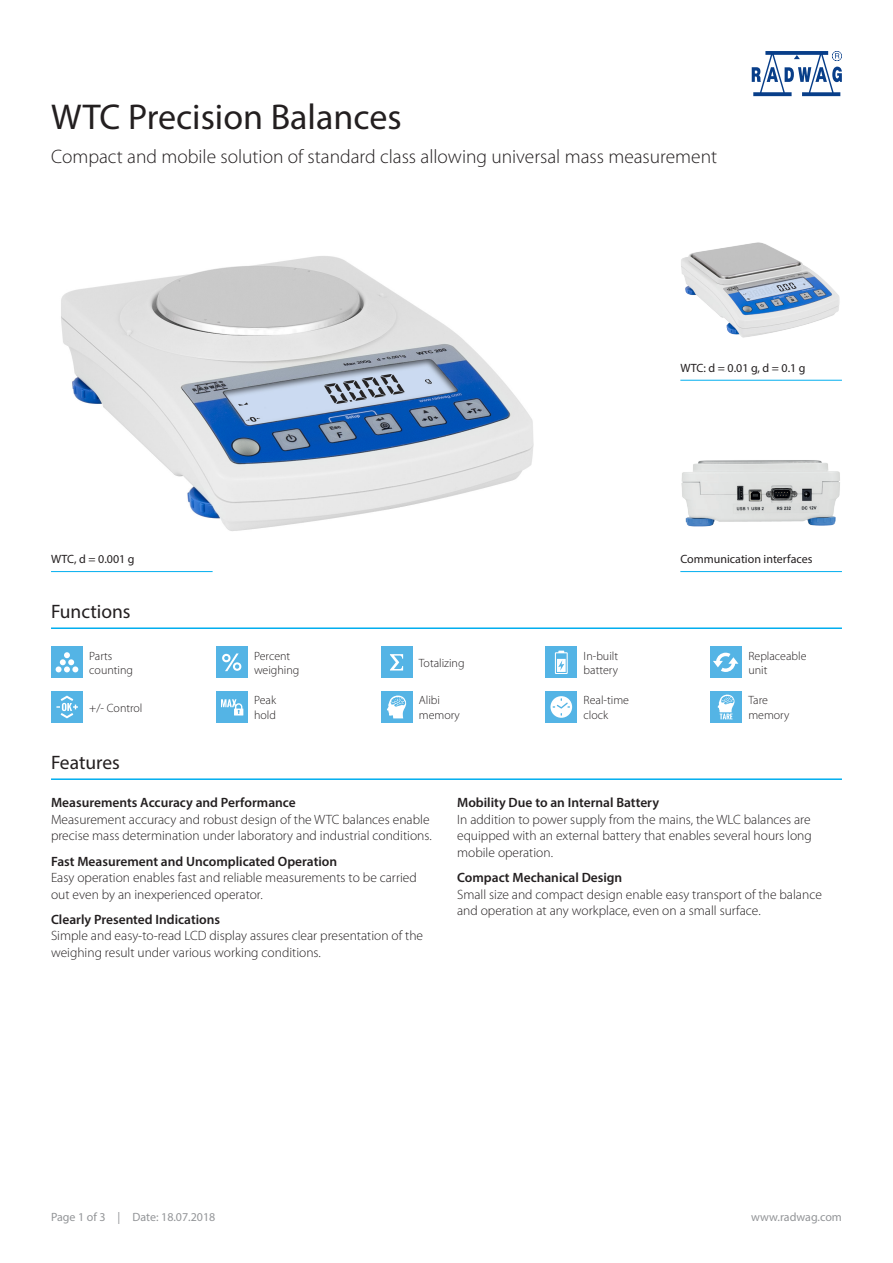
<style>
.page{position:relative;width:893px;height:1263px;background:#fff}
.page>*{position:absolute;margin:0;border:0;box-sizing:border-box;transform-origin:0 0}
.Nazwa_wagi{font:36px "Myriad Pro";color:#231f20}
.Podtytuł{font:300 19.5px "Myriad Pro";color:#231f20}
.Linia_grupa{font:19.5px "Myriad Pro";color:#231f20}
.Opis_wagi{font:300 13.5px/16.5px "Myriad Pro";color:#231f20}
.Ikony_podpisy{font:300 12px/14.4px "Myriad Pro";color:#231f20}
.Zdjęcia_podpisy{font:12px "Myriad Pro";color:#231f20}
.Pagina{font:12px "Myriad Pro";color:#939598}
.s1{font-weight:600}
</style>
<div class="page">
<svg style="left:752px;top:51px;width:90px;height:45px"></svg>
<img style="left:61px;top:256px;width:473px;height:275px">
<hr style="left:680px;top:571px;width:162px;height:1px;background:#00aeef">
<hr style="left:51px;top:571px;width:162px;height:1px;background:#00aeef">
<hr style="left:51px;top:627px;width:791px;height:2px;background:#00aeef">
<hr style="left:51px;top:778px;width:791px;height:2px;background:#00aeef">
<div style="left:51px;top:646px;width:32px;height:32px;background:#54b4e5"></div>
<svg style="left:56px;top:652px;width:22px;height:20px"></svg>
<div style="left:216px;top:646px;width:32px;height:32px;background:#54b4e5"></div>
<svg style="left:222px;top:653px;width:19px;height:18px"></svg>
<div style="left:51px;top:691px;width:32px;height:32px;background:#54b4e5"></div>
<svg style="left:56px;top:695px;width:22px;height:23px"></svg>
<div style="left:545px;top:646px;width:32px;height:32px;background:#54b4e5"></div>
<svg style="left:555px;top:651px;width:13px;height:23px"></svg>
<div style="left:710px;top:646px;width:32px;height:32px;background:#54b4e5"></div>
<svg style="left:713px;top:653px;width:25px;height:19px"></svg>
<div style="left:381px;top:646px;width:31px;height:32px;background:#54b4e5"></div>
<svg style="left:390px;top:654px;width:13px;height:16px"></svg>
<div style="left:216px;top:691px;width:32px;height:32px;background:#54b4e5"></div>
<svg style="left:221px;top:699px;width:22px;height:16px"></svg>
<hr style="left:680px;top:380px;width:162px;height:1px;background:#00aeef">
<img style="left:681px;top:242px;width:159px;height:96px">
<img style="left:681px;top:460px;width:159px;height:67px">
<div style="left:381px;top:691px;width:31px;height:32px;background:#54b4e5"></div>
<svg style="left:387px;top:695px;width:19px;height:23px"></svg>
<div style="left:545px;top:691px;width:32px;height:32px;background:#54b4e5"></div>
<svg style="left:550px;top:696px;width:22px;height:22px"></svg>
<div style="left:710px;top:691px;width:32px;height:32px;background:#54b4e5"></div>
<svg style="left:717px;top:694px;width:18px;height:25px"></svg>
<p class="Nazwa_wagi" style="left:51px;top:95px;width:352px">WTC Precision Balances</p>
<p class="Podtytuł" style="left:51px;top:145px;width:668px">Compact and mobile solution of standard class allowing universal mass measurement</p>
<p class="Zdjęcia_podpisy" style="left:680px;top:361px;width:127px">WTC: d = 0.01 g, d = 0.1 g</p>
<p class="Zdjęcia_podpisy" style="left:51px;top:552px;width:85px">WTC, d = 0.001 g</p>
<p class="Zdjęcia_podpisy" style="left:680px;top:552px;width:134px">Communication interfaces</p>
<p class="Linia_grupa" style="left:51px;top:600px;width:81px">Functions</p>
<p class="Ikony_podpisy" style="left:89px;top:648px;width:45px">Parts counting</p>
<p class="Ikony_podpisy" style="left:254px;top:648px;width:47px">Percent weighing</p>
<p class="Ikony_podpisy" style="left:89px;top:700px;width:55px">+/- Control</p>
<p class="Ikony_podpisy" style="left:254px;top:693px;width:24px">Peak hold</p>
<p class="Linia_grupa" style="left:51px;top:751px;width:70px">Features</p>
<p class="Ikony_podpisy" style="left:419px;top:655px;width:47px">Totalizing</p>
<p class="Ikony_podpisy" style="left:584px;top:648px;width:36px">In-built battery</p>
<p class="Ikony_podpisy" style="left:748px;top:648px;width:60px">Replaceable unit</p>
<p class="Ikony_podpisy" style="left:419px;top:693px;width:43px">Alibi memory</p>
<p class="Ikony_podpisy" style="left:584px;top:693px;width:47px">Real-time clock</p>
<p class="Ikony_podpisy" style="left:748px;top:693px;width:43px">Tare memory</p>
<p class="Opis_wagi" style="left:51px;top:795px;width:382px"><span class="s1">Measurements Accuracy and Performance<br></span>Measurement accuracy and robust design of the WTC balances enable precise mass determination under laboratory and industrial conditions.</p>
<p class="Opis_wagi" style="left:51px;top:853px;width:367px"><span class="s1">Fast Measurement and Uncomplicated Operation<br></span>Easy operation enables fast and reliable measurements to be carried out even by an inexperienced operator.</p>
<p class="Opis_wagi" style="left:51px;top:911px;width:374px"><span class="s1">Clearly Presented Indications<br></span>Simple and easy-to-read LCD display assures clear presentation of the weighing result under various working conditions.</p>
<p class="Opis_wagi" style="left:457px;top:795px;width:356px"><span class="s1">Mobility Due to an Internal Battery<br></span>In addition to power supply from the mains, the WLC balances are equipped with an external battery that enables several hours long mobile operation.</p>
<p class="Opis_wagi" style="left:457px;top:869px;width:366px"><span class="s1">Compact Mechanical Design<br></span>Small size and compact design enable easy transport of the balance and operation at any workplace, even on a small surface.</p>
<p class="Pagina" style="left:51px;top:1209px;width:166px">Page 1 of 3 | Date: 18.07.2018</p>
<p class="Pagina" style="left:751px;top:1209px;width:92px">www.radwag.com</p>
</div>
